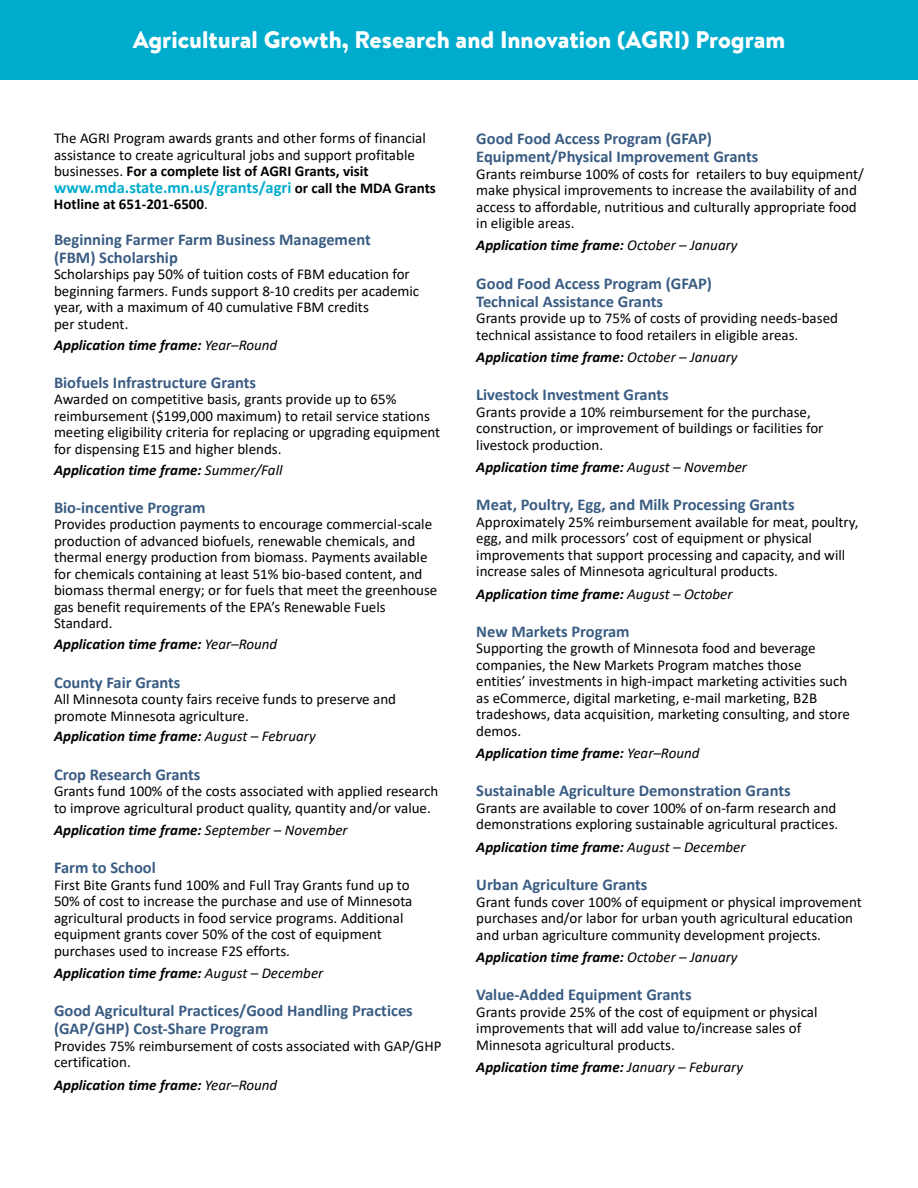
<style>
.page{position:relative;width:918px;height:1188px;background:#fff}
.page>*{position:absolute;margin:0;border:0;box-sizing:border-box;transform-origin:0 0}
.t1{font:900 24px "Brandon Text";color:#fff}
.P_bold{font:700 16.5px/18px "Calibri";color:#3a5c83}
.P1{font:700 16.5px "Calibri";color:#00accd}
.P1-2{font:15px/16.5px "Calibri";color:#000}
.P_Italics{font:italic 700 15px "Calibri";color:#000}
.P1-3{font:700 15px "Calibri";color:#000}
.s1{font-weight:700}
.s2{font-size:15px;color:#000}
.s3{font-weight:400}
</style>
<div class="page">
<div style="left:0;top:0;width:918px;height:80px;background:#00accd"></div>
<h2 class="t1" style="left:133px;top:23px;width:654px">Agricultural Growth, Research and Innovation (AGRI) Program</h2>
<p class="P1-2" style="left:54px;top:129px;width:373px">The AGRI Program awards grants and other forms of financial assistance to create agricultural jobs and support profitable businesses. <span class="s1">For a complete list of AGRI Grants, visit</span></p>
<p class="P1" style="left:54px;top:175px;width:383px">www.mda.state.mn.us/grants/agri <span class="s2">or call the MDA Grants</span></p>
<p class="P1-3" style="left:54px;top:193px;width:155px">Hotline at 651-201-6500<span class="s3">.</span></p>
<p class="P_bold" style="left:54px;top:230px;width:318px">Beginning Farmer Farm Business Management (FBM) Scholarship</p>
<p class="P1-2" style="left:54px;top:266px;width:367px">Scholarships pay 50% of tuition costs of FBM education for beginning farmers. Funds support 8-10 credits per academic year, with a maximum of 40 cumulative FBM credits<br>per student.</p>
<p class="P_Italics" style="left:54px;top:334px;width:225px">Application time frame: <span class="s3">Year–Round</span></p>
<p class="P_bold" style="left:54px;top:373px;width:204px">Biofuels Infrastructure Grants</p>
<p class="P1-2" style="left:54px;top:391px;width:388px">Awarded on competitive basis, grants provide up to 65% reimbursement ($199,000 maximum) to retail service stations meeting eligibility criteria for replacing or upgrading equipment for dispensing E15 and higher blends.</p>
<p class="P_Italics" style="left:54px;top:459px;width:230px">Application time frame: <span class="s3">Summer/Fall</span></p>
<p class="P_bold" style="left:54px;top:498px;width:153px">Bio-incentive Program</p>
<p class="P1-2" style="left:54px;top:516px;width:385px">Provides production payments to encourage commercial-scale production of advanced biofuels, renewable chemicals, and thermal energy production from biomass. Payments available for chemicals containing at least 51% bio-based content, and biomass thermal energy; or for fuels that meet the greenhouse gas benefit requirements of the EPA’s Renewable Fuels Standard.</p>
<p class="P_Italics" style="left:54px;top:634px;width:225px">Application time frame: <span class="s3">Year–Round</span></p>
<p class="P_bold" style="left:54px;top:673px;width:128px">County Fair Grants</p>
<p class="P1-2" style="left:54px;top:690px;width:344px">All Minnesota county fairs receive funds to preserve and promote Minnesota agriculture.</p>
<p class="P_Italics" style="left:54px;top:726px;width:263px">Application time frame: <span class="s3">August – February</span></p>
<p class="P_bold" style="left:54px;top:765px;width:148px">Crop Research Grants</p>
<p class="P1-2" style="left:54px;top:783px;width:386px">Grants fund 100% of the costs associated with applied research to improve agricultural product quality, quantity and/or value.</p>
<p class="P_Italics" style="left:54px;top:819px;width:295px">Application time frame: <span class="s3">September – November</span></p>
<p class="P_bold" style="left:54px;top:858px;width:103px">Farm to School</p>
<p class="P1-2" style="left:54px;top:876px;width:360px">First Bite Grants fund 100% and Full Tray Grants fund up to 50% of cost to increase the purchase and use of Minnesota agricultural products in food service programs. Additional equipment grants cover 50% of the cost of equipment purchases used to increase F2S efforts.</p>
<p class="P_Italics" style="left:54px;top:962px;width:271px">Application time frame: <span class="s3">August – December</span></p>
<p class="P_bold" style="left:54px;top:1002px;width:360px">Good Agricultural Practices/Good Handling Practices (GAP/GHP) Cost-Share Program</p>
<p class="P1-2" style="left:54px;top:1037px;width:389px">Provides 75% reimbursement of costs associated with GAP/GHP certification.</p>
<p class="P_Italics" style="left:54px;top:1074px;width:225px">Application time frame: <span class="s3">Year–Round</span></p>
<p class="P_bold" style="left:476px;top:129px;width:284px">Good Food Access Program (GFAP)<br>Equipment/Physical Improvement Grants</p>
<p class="P1-2" style="left:476px;top:165px;width:389px">Grants reimburse 100% of costs for retailers to buy equipment/ make physical improvements to increase the availability of and access to affordable, nutritious and culturally appropriate food in eligible areas.</p>
<p class="P_Italics" style="left:476px;top:235px;width:263px">Application time frame: <span class="s3">October – January</span></p>
<p class="P_bold" style="left:476px;top:274px;width:237px">Good Food Access Program (GFAP)<br>Technical Assistance Grants</p>
<p class="P1-2" style="left:476px;top:310px;width:363px">Grants provide up to 75% of costs of providing needs-based technical assistance to food retailers in eligible areas.</p>
<p class="P_Italics" style="left:476px;top:346px;width:263px">Application time frame: <span class="s3">October – January</span></p>
<p class="P_bold" style="left:476px;top:386px;width:194px">Livestock Investment Grants</p>
<p class="P1-2" style="left:476px;top:403px;width:349px">Grants provide a 10% reimbursement for the purchase, construction, or improvement of buildings or facilities for livestock production.</p>
<p class="P_Italics" style="left:476px;top:457px;width:272px">Application time frame: <span class="s3">August – November</span></p>
<p class="P_bold" style="left:476px;top:496px;width:320px">Meat, Poultry, Egg, and Milk Processing Grants</p>
<p class="P1-2" style="left:476px;top:513px;width:384px">Approximately 25% reimbursement available for meat, poultry, egg, and milk processors’ cost of equipment or physical improvements that support processing and capacity, and will increase sales of Minnesota agricultural products.</p>
<p class="P_Italics" style="left:476px;top:583px;width:258px">Application time frame: <span class="s3">August – October</span></p>
<p class="P_bold" style="left:476px;top:622px;width:155px">New Markets Program</p>
<p class="P1-2" style="left:476px;top:640px;width:375px">Supporting the growth of Minnesota food and beverage companies, the New Markets Program matches those entities’ investments in high-impact marketing activities such as eCommerce, digital marketing, e-mail marketing, B2B tradeshows, data acquisition, marketing consulting, and store demos.</p>
<p class="P_Italics" style="left:476px;top:743px;width:225px">Application time frame: <span class="s3">Year–Round</span></p>
<p class="P_bold" style="left:476px;top:782px;width:316px">Sustainable Agriculture Demonstration Grants</p>
<p class="P1-2" style="left:476px;top:799px;width:364px">Grants are available to cover 100% of on-farm research and demonstrations exploring sustainable agricultural practices.</p>
<p class="P_Italics" style="left:476px;top:836px;width:271px">Application time frame: <span class="s3">August – December</span></p>
<p class="P_bold" style="left:476px;top:875px;width:173px">Urban Agriculture Grants</p>
<p class="P1-2" style="left:476px;top:893px;width:387px">Grant funds cover 100% of equipment or physical improvement purchases and/or labor for urban youth agricultural education and urban agriculture community development projects.</p>
<p class="P_Italics" style="left:476px;top:946px;width:263px">Application time frame: <span class="s3">October – January</span></p>
<p class="P_bold" style="left:476px;top:985px;width:217px">Value-Added Equipment Grants</p>
<p class="P1-2" style="left:476px;top:1003px;width:343px">Grants provide 25% of the cost of equipment or physical improvements that will add value to/increase sales of<br>Minnesota agricultural products.</p>
<p class="P_Italics" style="left:476px;top:1056px;width:268px">Application time frame: <span class="s3">January – Feburary</span></p>
</div>
